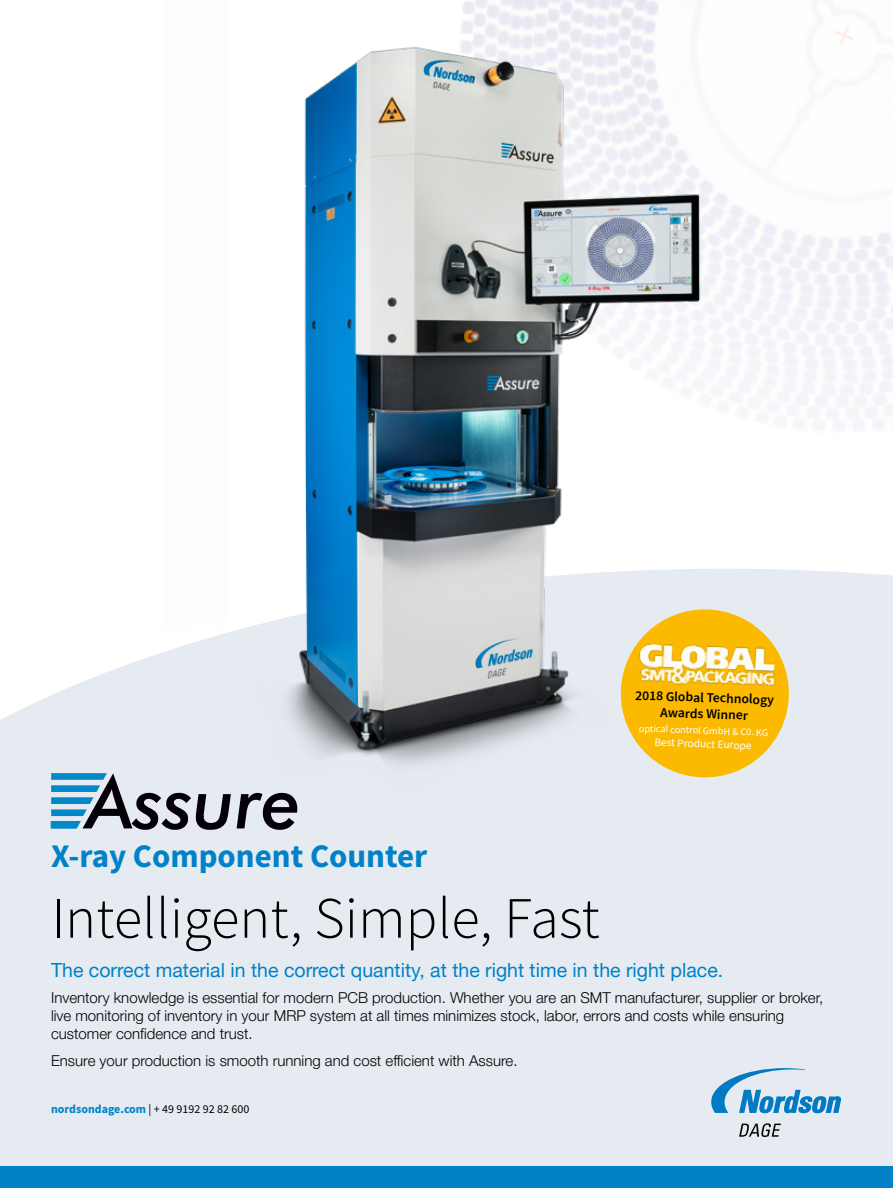
<style>
.page{position:relative;width:893px;height:1188px;background:#fff}
.page>*{position:absolute;margin:0;border:0;box-sizing:border-box;transform-origin:0 0}
.t1{font:300 58.5px "Source Sans Pro";color:#000}
.t2{font:700 33px "Source Sans Pro";color:#0081c8}
.t3{font:19.5px "Helvetica Neue LT Pro";color:#0081c8}
.t4{font:300 15px/18px "Helvetica Neue LT Pro";color:#000}
.t5{font:600 13.65px/16.4px "Source Sans Pro";color:#000;text-align:center}
.t6{font:700 12px "Source Sans Pro";color:#0081c8}
.t7{font:11.4px "Source Sans Pro";color:#fff}
.t8{font:10.2px "Source Sans Pro";color:#fff}
.s1{font-weight:400;color:#000}
</style>
<div class="page">
<div style="left:0;top:569px;width:893px;height:597px;background:#e5ebf1"></div>
<svg style="left:739px;top:1123px;width:42px;height:14px"></svg>
<svg style="left:711px;top:1068px;width:130px;height:45px;background:#98c5e1"></svg>
<img style="left:164px;top:0;width:572px;height:829px">
<svg style="left:237px;top:793px;width:60px;height:37px;background:#787980"></svg>
<svg style="left:51px;top:773px;width:180px;height:57px;background:#8ea3b1"></svg>
<div style="left:0;top:1166px;width:893px;height:22px;background:#0081c8"></div>
<svg style="left:619px;top:608px;width:171px;height:171px;background:#f3ca4e"></svg>
<img style="left:631px;top:635px;width:154px;height:57px">
<p class="t5" style="left:635px;top:687px;width:141px;rotate:2deg">2018 Global Technology<br>Awards Winner</p>
<p class="t8" style="left:639px;top:722px;width:131px;rotate:2deg">optical control GmbH &amp; C0. KG</p>
<p class="t7" style="left:655px;top:735px;width:99px;rotate:2deg">Best Product Europe</p>
<h2 class="t2" style="left:51px;top:834px;width:378px">X-ray Component Counter</h2>
<h1 class="t1" style="left:51px;top:882px;width:550px">Intelligent, Simple, Fast</h1>
<h3 class="t3" style="left:51px;top:958px;width:674px">The correct material in the correct quantity, at the right time in the right place.</h3>
<p class="t4" style="left:51px;top:989px;width:774px">Inventory knowledge is essential for modern PCB production. Whether you are an SMT manufacturer, supplier or broker, live monitoring of inventory in your MRP system at all times minimizes stock, labor, errors and costs while ensuring customer confidence and trust.</p>
<p class="t4" style="left:51px;top:1051px;width:468px">Ensure your production is smooth running and cost efficient with Assure.</p>
<p class="t6" style="left:51px;top:1101px;width:200px">nordsondage.com <span class="s1">| + 49 9192 92 82 600</span></p>
</div>
